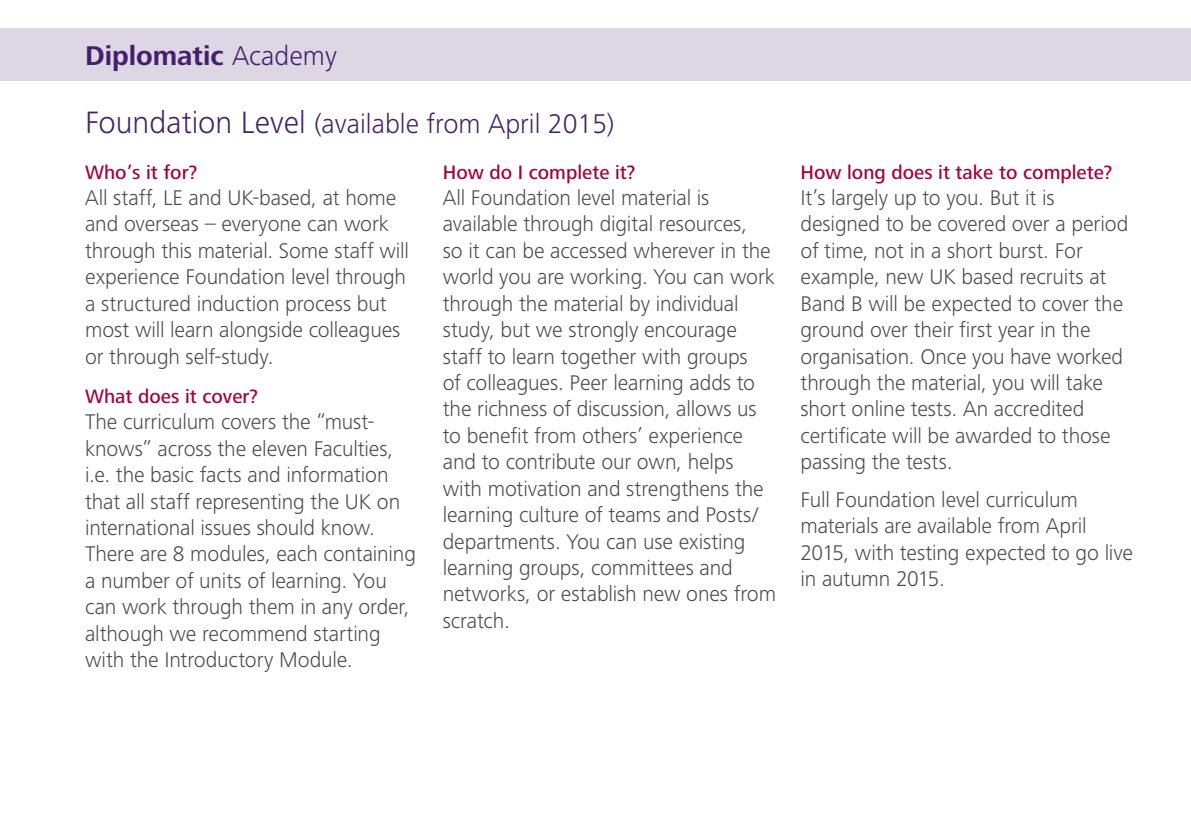
<style>
.page{position:relative;width:1191px;height:840px;background:#fff}
.page>*{position:absolute;margin:0;border:0;box-sizing:border-box;transform-origin:0 0}
.Secondary_heading{font:300 28px "Frutiger Next LT";color:#432069}
.t1{font:700 28px "Frutiger Next LT";color:#432069}
.Body_text{font:300 22px/26.4px "Frutiger Next LT";letter-spacing:-.005em;color:#4b4b4d}
.Tertiery_heading{font:500 20px "Frutiger Next LT";color:#a2023f}
.s1{font-weight:300}
.s2{font-size:32px}
</style>
<div class="page">
<div style="left:0;top:28px;width:1191px;height:53px;background:#ddd6e5"></div>
<p class="t1" style="left:85px;top:40px;width:253px">Diplomatic <span class="s1">Academy</span></p>
<p class="Secondary_heading" style="left:85px;top:109px;width:531px"><span class="s2">Foundation Level</span> (available from April 2015)</p>
<p class="Tertiery_heading" style="left:85px;top:161px;width:114px">Who’s it for?</p>
<p class="Body_text" style="left:85px;top:184px;width:325px">All staff, LE and UK-based, at home and overseas – everyone can work through this material. Some staff will experience Foundation level through a structured induction process but most will learn alongside colleagues or through self-study.</p>
<p class="Tertiery_heading" style="left:85px;top:385px;width:175px">What does it cover?</p>
<p class="Body_text" style="left:85px;top:408px;width:332px">The curriculum covers the “must&shy;knows” across the eleven Faculties, i.e. the basic facts and information that all staff representing the UK on international issues should know.<br>There are 8 modules, each containing a number of units of learning. You can work through them in any order, although we recommend starting with the Introductory Module.</p>
<p class="Tertiery_heading" style="left:443px;top:161px;width:194px">How do I complete it?</p>
<p class="Body_text" style="left:443px;top:184px;width:335px">All Foundation level material is available through digital resources,<br>so it can be accessed wherever in the world you are working. You can work through the material by individual study, but we strongly encourage staff to learn together with groups<br>of colleagues. Peer learning adds to the richness of discussion, allows us to benefit from others’ experience and to contribute our own, helps with motivation and strengthens the learning culture of teams and Posts/ departments. You can use existing learning groups, committees and networks, or establish new ones from scratch.</p>
<p class="Tertiery_heading" style="left:800px;top:161px;width:313px">How long does it take to complete?</p>
<p class="Body_text" style="left:800px;top:184px;width:329px">It’s largely up to you. But it is designed to be covered over a period of time, not in a short burst. For example, new UK based recruits at<br>Band B will be expected to cover the ground over their first year in the organisation. Once you have worked through the material, you will take short online tests. An accredited certificate will be awarded to those passing the tests.</p>
<p class="Body_text" style="left:800px;top:486px;width:334px">Full Foundation level curriculum materials are available from April<br>2015, with testing expected to go live in autumn 2015.</p>
</div>
